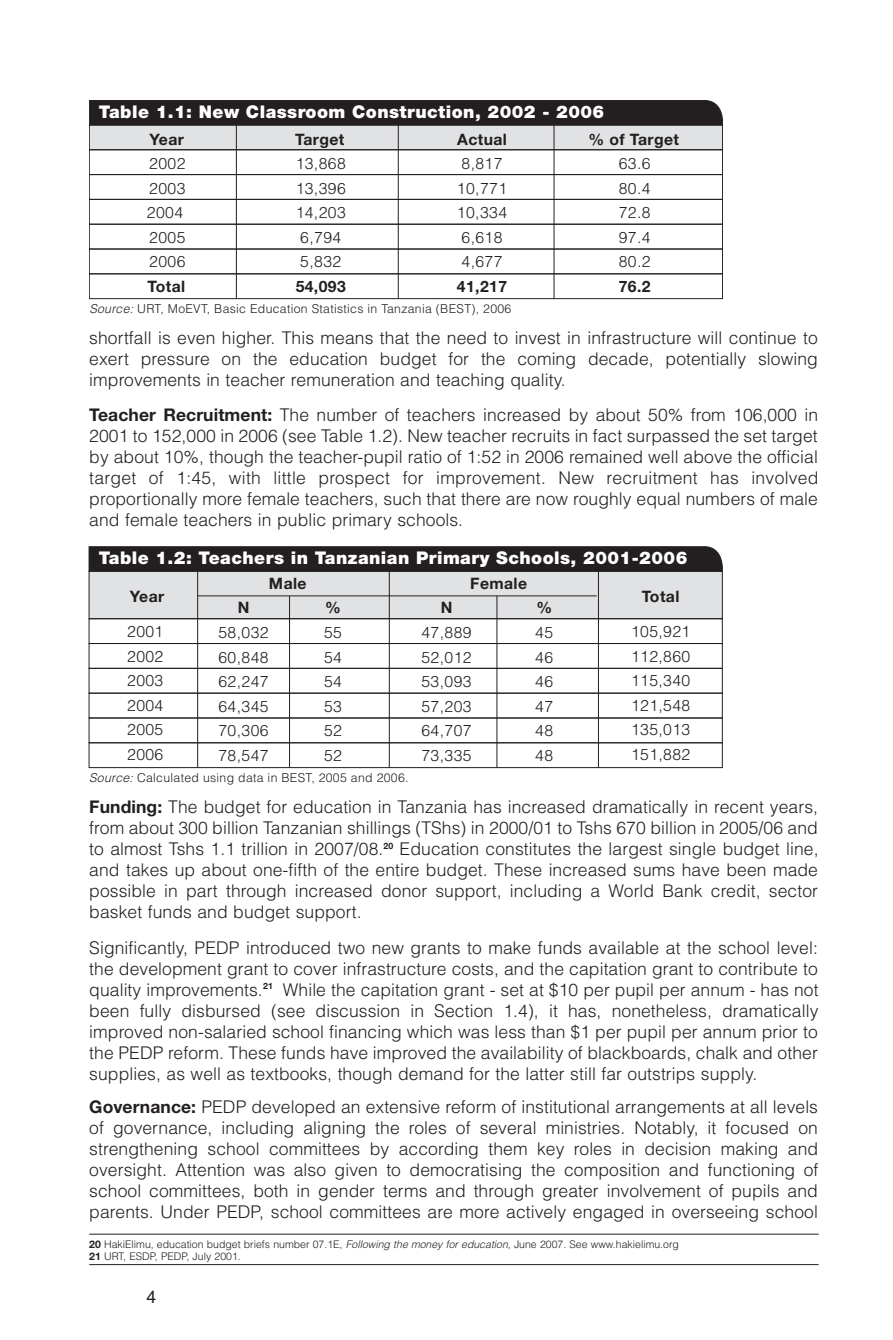
<style>
.page{position:relative;width:893px;height:1340px;background:#fff}
.page>*{position:absolute;margin:0;border:0;box-sizing:border-box;transform-origin:0 0}
.t1{font:300 17.5px/21px "Helvetica";letter-spacing:.005em;color:#231f20;text-align:justify}
.t2{font:900 17.5px "Helvetica Neue";color:#fff}
.t3{font:17.5px "Helvetica";color:#231f20}
.t4{font:300 15.75px/24.5px "Helvetica";letter-spacing:.025em;color:#231f20;text-align:justify}
.t5{font:700 15.75px "Helvetica Neue";letter-spacing:.025em;color:#231f20}
.t6{font:300 12.25px "Helvetica";letter-spacing:.025em;color:#231f20}
.t7{font:300 10.5px/12.6px "Helvetica";color:#231f20}
.s1{font-style:italic}
.s2{font-family:"Helvetica Neue";font-weight:700}
</style>
<div class="page">
<div style="left:89px;top:125px;width:633px;height:25px;background:#e1e2e4"></div>
<div style="left:89px;top:125px;width:634px;height:25px;border:1px solid #231f20"></div>
<div style="left:89px;top:149px;width:634px;height:26px;border:1px solid #231f20"></div>
<div style="left:89px;top:174px;width:634px;height:26px;border:1px solid #231f20"></div>
<div style="left:89px;top:199px;width:634px;height:25px;border:1px solid #231f20"></div>
<div style="left:89px;top:224px;width:634px;height:25px;border:1px solid #231f20"></div>
<div style="left:89px;top:249px;width:634px;height:25px;border:1px solid #231f20"></div>
<div style="left:89px;top:273px;width:634px;height:26px;border:1px solid #231f20"></div>
<div style="left:89px;top:100px;width:634px;height:25px;background:#231f20"></div>
<hr style="left:554px;top:122px;width:1px;height:176px;background:#231f20">
<hr style="left:398px;top:122px;width:1px;height:176px;background:#231f20">
<hr style="left:236px;top:122px;width:1px;height:176px;background:#231f20">
<div style="left:89px;top:571px;width:633px;height:47px;background:#e1e2e4"></div>
<div style="left:89px;top:571px;width:633px;height:48px;border:1px solid #231f20"></div>
<div style="left:89px;top:618px;width:633px;height:25px;border:1px solid #231f20"></div>
<div style="left:89px;top:643px;width:633px;height:25px;border:1px solid #231f20"></div>
<div style="left:89px;top:668px;width:633px;height:25px;border:1px solid #231f20"></div>
<div style="left:89px;top:693px;width:633px;height:25px;border:1px solid #231f20"></div>
<div style="left:89px;top:717px;width:633px;height:26px;border:1px solid #231f20"></div>
<div style="left:89px;top:742px;width:633px;height:25px;border:1px solid #231f20"></div>
<div style="left:89px;top:546px;width:633px;height:25px;background:#231f20"></div>
<hr style="left:389px;top:568px;width:1px;height:199px;background:#231f20">
<hr style="left:497px;top:596px;width:1px;height:171px;background:#231f20">
<hr style="left:598px;top:568px;width:1px;height:199px;background:#231f20">
<hr style="left:289px;top:596px;width:1px;height:171px;background:#231f20">
<hr style="left:197px;top:568px;width:1px;height:199px;background:#231f20">
<hr style="left:198px;top:595px;width:399px;height:1px;background:#231f20">
<hr style="left:89px;top:1264px;width:730px;height:1px;background:#231f20">
<hr style="left:89px;top:1233px;width:730px;height:1px;background:#231f20">
<p class="t2" style="left:99px;top:106px;width:507px">Table 1.1: New Classroom Construction, 2002 - 2006</p>
<p class="t5" style="left:149px;top:133px;width:36px">Year</p>
<p class="t4" style="left:147px;top:153px;width:40px;text-align:left">2002<br>2003<br>2004<br>2005<br>2006</p>
<p class="t5" style="left:148px;top:280px;width:39px">Total</p>
<p class="t5" style="left:295px;top:133px;width:51px">Target</p>
<p class="t4" style="left:296px;top:153px;width:52px;text-align:left">13,868<br>13,396<br>14,203<br>6,794<br>5,832</p>
<p class="t5" style="left:296px;top:280px;width:52px">54,093</p>
<p class="t5" style="left:457px;top:133px;width:51px">Actual</p>
<p class="t4" style="left:457px;top:153px;width:52px;text-align:left">8,817<br>10,771<br>10,334<br>6,618<br>4,677</p>
<p class="t5" style="left:457px;top:280px;width:52px">41,217</p>
<p class="t6" style="left:89px;top:304px;width:424px"><span class="s1">Source:</span> URT, MoEVT, Basic Education Statistics in Tanzania (BEST), 2006</p>
<p class="t5" style="left:588px;top:133px;width:92px">% of Target</p>
<p class="t4" style="left:619px;top:153px;width:33px">63.6<br>80.4<br>72.8<br>97.4<br>80.2</p>
<p class="t5" style="left:619px;top:280px;width:33px">76.2</p>
<p class="t1" style="left:89px;top:328px;width:730px">shortfall is even higher. This means that the need to invest in infrastructure will continue to exert pressure on the education budget for the coming decade, potentially slowing improvements in teacher remuneration and teaching quality.</p>
<p class="t1" style="left:89px;top:406px;width:731px"><span class="s2">Teacher Recruitment:</span> The number of teachers increased by about 50% from 106,000 in 2001 to 152,000 in 2006 (see Table 1.2). New teacher recruits in fact surpassed the set target by about 10%, though the teacher-pupil ratio of 1:52 in 2006 remained well above the official target of 1:45, with little prospect for improvement. New recruitment has involved proportionally more female teachers, such that there are now roughly equal numbers of male and female teachers in public primary schools.</p>
<p class="t2" style="left:99px;top:552px;width:590px">Table 1.2: Teachers in Tanzanian Primary Schools, 2001-2006</p>
<p class="t5" style="left:269px;top:577px;width:39px">Male</p>
<p class="t5" style="left:470px;top:577px;width:58px">Female</p>
<p class="t5" style="left:130px;top:590px;width:36px">Year</p>
<p class="t5" style="left:642px;top:590px;width:39px">Total</p>
<p class="t5" style="left:325px;top:602px;width:17px">%</p>
<p class="t4" style="left:324px;top:621px;width:19px">55<br>54<br>54<br>53<br>52<br>52</p>
<p class="t5" style="left:536px;top:602px;width:17px">%</p>
<p class="t4" style="left:535px;top:621px;width:19px">45<br>46<br>46<br>47<br>48<br>48</p>
<p class="t5" style="left:238px;top:602px;width:13px">N</p>
<p class="t4" style="left:218px;top:621px;width:52px">58,032<br>60,848<br>62,247<br>64,345<br>70,306<br>78,547</p>
<p class="t5" style="left:441px;top:602px;width:13px">N</p>
<p class="t4" style="left:421px;top:621px;width:52px">47,889<br>52,012<br>53,093<br>57,203<br>64,707<br>73,335</p>
<p class="t4" style="left:127px;top:621px;width:38px">2001<br>2002<br>2003<br>2004<br>2005<br>2006</p>
<p class="t4" style="left:631px;top:621px;width:61px">105,921<br>112,860<br>115,340<br>121,548<br>135,013<br>151,882</p>
<p class="t6" style="left:89px;top:773px;width:321px"><span class="s1">Source:</span> Calculated using data in BEST, 2005 and 2006.</p>
<p class="t1" style="left:89px;top:798px;width:731px"><span class="s2">Funding:</span> The budget for education in Tanzania has increased dramatically in recent years, from about 300 billion Tanzanian shillings (TShs) in 2000/01 to Tshs 670 billion in 2005/06 and to almost Tshs 1.1 trillion in 2007/08.<sup>20</sup> Education constitutes the largest single budget line, and takes up about one-fifth of the entire budget. These increased sums have been made possible in part through increased donor support, including a World Bank credit, sector basket funds and budget support.</p>
<p class="t1" style="left:89px;top:938px;width:731px">Significantly, PEDP introduced two new grants to make funds available at the school level: the development grant to cover infrastructure costs, and the capitation grant to contribute to quality improvements.<sup>21</sup> While the capitation grant - set at $10 per pupil per annum - has not been fully disbursed (see discussion in Section 1.4), it has, nonetheless, dramatically improved non-salaried school financing which was less than $1 per pupil per annum prior to the PEDP reform. These funds have improved the availability of blackboards, chalk and other supplies, as well as textbooks, though demand for the latter still far outstrips supply.</p>
<p class="t1" style="left:89px;top:1097px;width:731px"><span class="s2">Governance:</span> PEDP developed an extensive reform of institutional arrangements at all levels of governance, including aligning the roles of several ministries. Notably, it focused on strengthening school committees by according them key roles in decision making and oversight. Attention was also given to democratising the composition and functioning of school committees, both in gender terms and through greater involvement of pupils and parents. Under PEDP, school committees are more actively engaged in overseeing school</p>
<p class="t7" style="left:89px;top:1238px;width:591px"><span class="s2">20</span> HakiElimu, education budget briefs number 07.1E, <span class="s1">Following the money for education</span>, June 2007. See www.hakielimu.org<br><span class="s2">21</span> URT, ESDP, PEDP, July 2001.</p>
<p class="t3" style="left:146px;top:1290px;width:11px">4</p>
</div>
